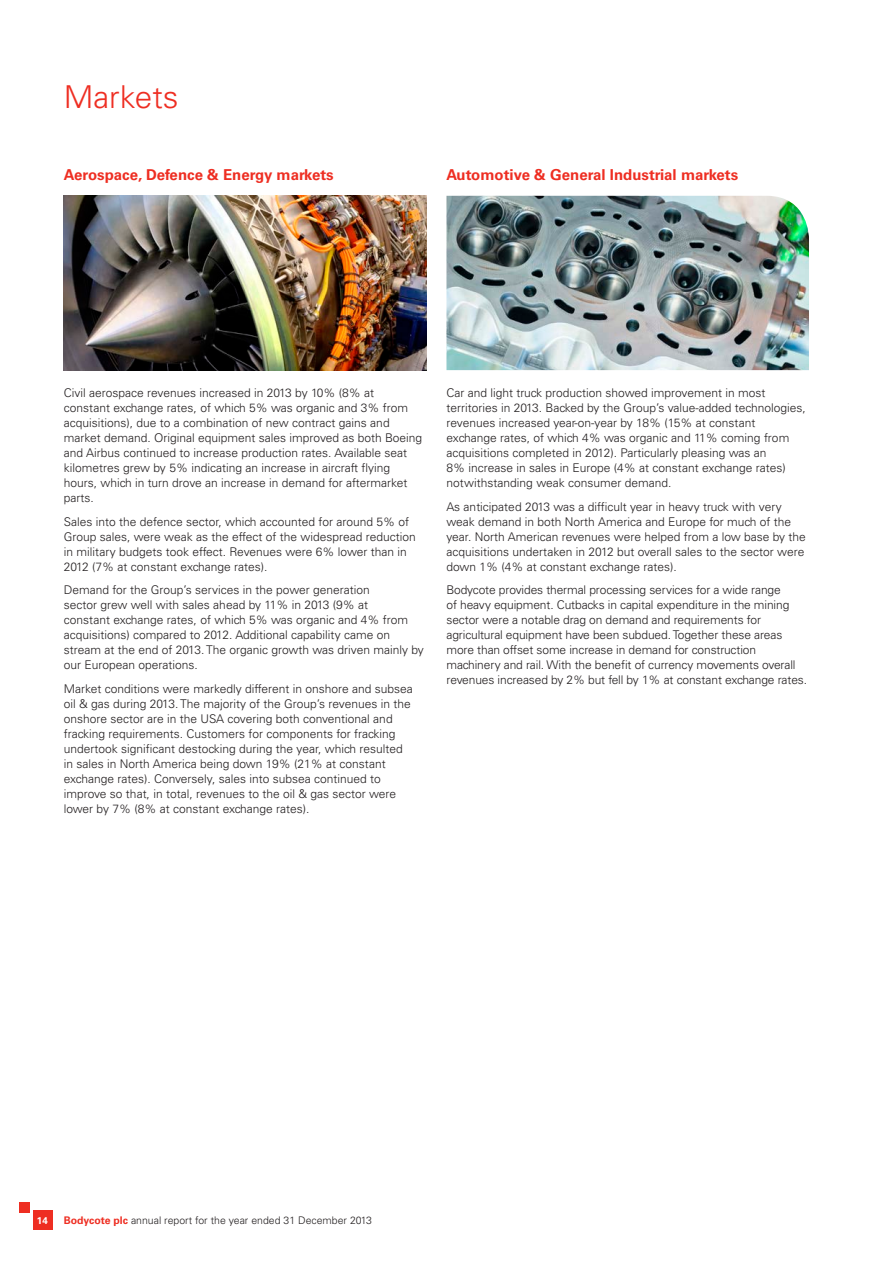
<style>
.page{position:relative;width:893px;height:1263px;background:#fff}
.page>*{position:absolute;margin:0;border:0;box-sizing:border-box;transform-origin:0 0}
.headingLevelOne{font:300 31.5px "Univers LT Std";color:#ee2e22}
.headingLevelTwo{font:700 15px "Univers LT Std";color:#ee2e22}
.Body{font:300 12px/15px "Univers LT Std";color:#231f20}
.t1{font:300 10.5px "Univers LT Std";color:#231f20}
.t2{font:700 9.75px "Univers LT Std";color:#fff}
.s1{font-weight:700;color:#ee2e22}
</style>
<div class="page">
<img style="left:64px;top:196px;width:362px;height:174px">
<img style="left:446px;top:196px;width:363px;height:174px">
<div style="left:33px;top:1211px;width:19px;height:19px;background:#ee2e22"></div>
<div style="left:19px;top:1202px;width:11px;height:11px;background:#ee2e22"></div>
<p class="headingLevelOne" style="left:64px;top:78px;width:116px">Markets</p>
<p class="headingLevelTwo" style="left:64px;top:166px;width:271px">Aerospace, Defence &amp; Energy markets</p>
<p class="headingLevelTwo" style="left:446px;top:166px;width:293px">Automotive &amp; General Industrial markets</p>
<p class="Body" style="left:64px;top:385px;width:360px">Civil aerospace revenues increased in 2013 by 10% (8% at constant exchange rates, of which 5% was organic and 3% from acquisitions), due to a combination of new contract gains and market demand. Original equipment sales improved as both Boeing and Airbus continued to increase production rates. Available seat kilometres grew by 5% indicating an increase in aircraft flying hours, which in turn drove an increase in demand for aftermarket parts.</p>
<p class="Body" style="left:64px;top:514px;width:353px">Sales into the defence sector, which accounted for around 5% of Group sales, were weak as the effect of the widespread reduction in military budgets took effect. Revenues were 6% lower than in 2012 (7% at constant exchange rates).</p>
<p class="Body" style="left:64px;top:582px;width:361px">Demand for the Group’s services in the power generation<br>sector grew well with sales ahead by 11% in 2013 (9% at<br>constant exchange rates, of which 5% was organic and 4% from acquisitions) compared to 2012. Additional capability came on stream at the end of 2013. The organic growth was driven mainly by our European operations.</p>
<p class="Body" style="left:64px;top:681px;width:351px">Market conditions were markedly different in onshore and subsea oil &amp; gas during 2013. The majority of the Group’s revenues in the onshore sector are in the USA covering both conventional and fracking requirements. Customers for components for fracking undertook significant destocking during the year, which resulted in sales in North America being down 19% (21% at constant exchange rates). Conversely, sales into subsea continued to improve so that, in total, revenues to the oil &amp; gas sector were lower by 7% (8% at constant exchange rates).</p>
<p class="Body" style="left:446px;top:385px;width:361px">Car and light truck production showed improvement in most territories in 2013. Backed by the Group’s value-added technologies, revenues increased year-on-year by 18% (15% at constant exchange rates, of which 4% was organic and 11% coming from acquisitions completed in 2012). Particularly pleasing was an<br>8% increase in sales in Europe (4% at constant exchange rates) notwithstanding weak consumer demand.</p>
<p class="Body" style="left:446px;top:499px;width:361px">As anticipated 2013 was a difficult year in heavy truck with very weak demand in both North America and Europe for much of the year. North American revenues were helped from a low base by the acquisitions undertaken in 2012 but overall sales to the sector were down 1% (4% at constant exchange rates).</p>
<p class="Body" style="left:446px;top:582px;width:362px">Bodycote provides thermal processing services for a wide range<br>of heavy equipment. Cutbacks in capital expenditure in the mining sector were a notable drag on demand and requirements for agricultural equipment have been subdued. Together these areas more than offset some increase in demand for construction machinery and rail. With the benefit of currency movements overall revenues increased by 2% but fell by 1% at constant exchange rates.</p>
<p class="t2" style="left:37px;top:1214px;width:12px">14</p>
<p class="t1" style="left:64px;top:1214px;width:310px"><span class="s1">Bodycote plc</span> annual report for the year ended 31 December 2013</p>
</div>
